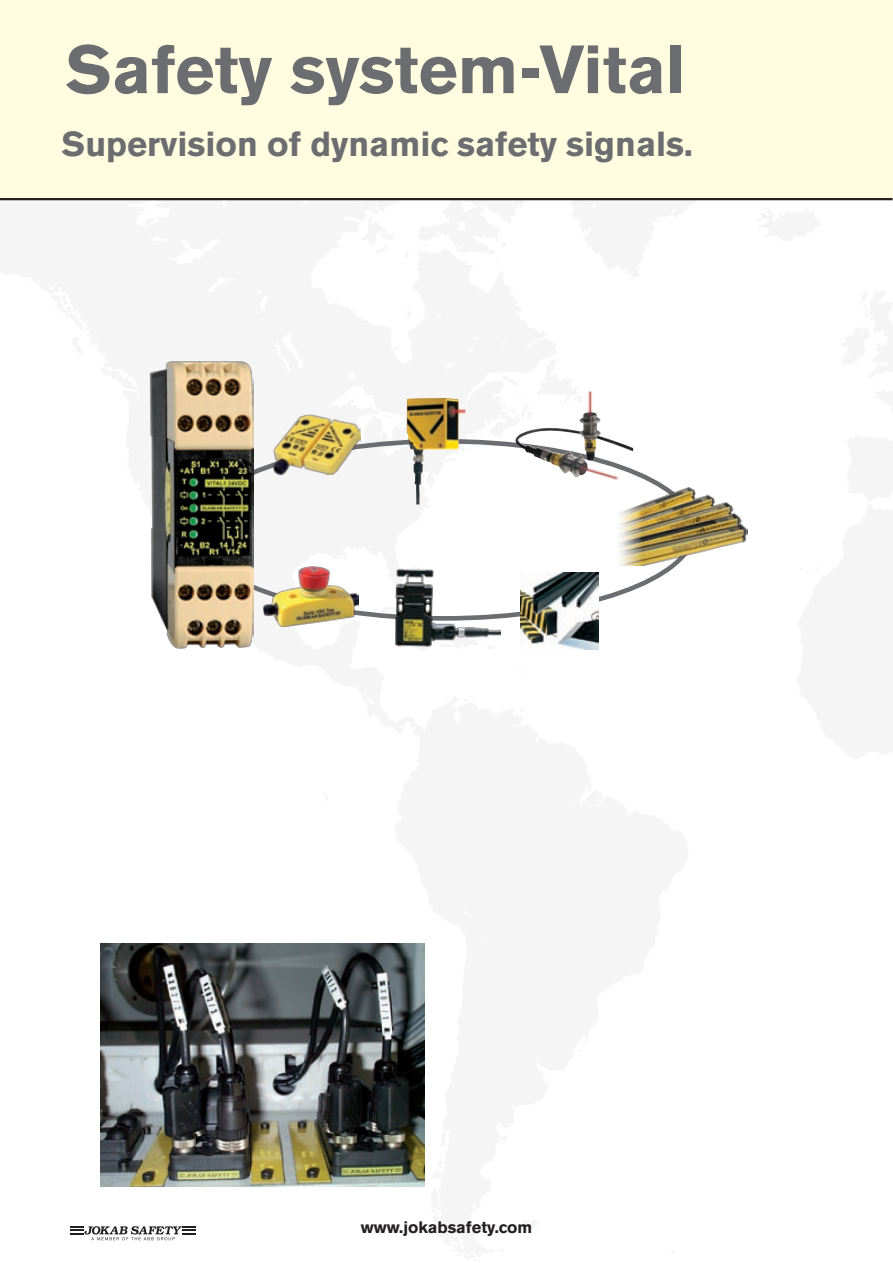
<style>
.page{position:relative;width:893px;height:1263px;background:#fff}
.page>*{position:absolute;margin:0;border:0;box-sizing:border-box;transform-origin:0 0}
.t1{font:700 67.5px "Akzidenz Grotesk BE";color:#6c6d70}
.t2{font:700 34.5px "Akzidenz Grotesk BE";color:#6c6d70}
.t3{font:700 16.5px "Akzidenz Grotesk BE";color:#231f20}
</style>
<div class="page">
<svg style="left:176px;top:397px;width:345px;height:252px;fill:#f5f5f6"></svg>
<hr style="left:0;top:196px;width:893px;height:4px;background:#231f20">
<img style="left:100px;top:943px;width:324px;height:243px">
<img style="left:407px;top:398px;width:35px;height:106px">
<img style="left:515px;top:391px;width:105px;height:90px">
<img style="left:149px;top:361px;width:105px;height:287px">
<img style="left:521px;top:572px;width:78px;height:78px">
<img style="left:387px;top:563px;width:113px;height:86px">
<img style="left:264px;top:567px;width:94px;height:60px">
<img style="left:271px;top:412px;width:92px;height:65px">
<img style="left:619px;top:487px;width:128px;height:79px">
<div style="left:0;top:0;width:893px;height:198px;background:#fffce0"></div>
<p class="t1" style="left:65px;top:31px;width:622px">Safety system-Vital</p>
<p class="t2" style="left:62px;top:124px;width:633px">Supervision of dynamic safety signals.</p>
<p class="t3" style="left:361px;top:1217px;width:173px">www.jokabsafety.com</p>
</div>
